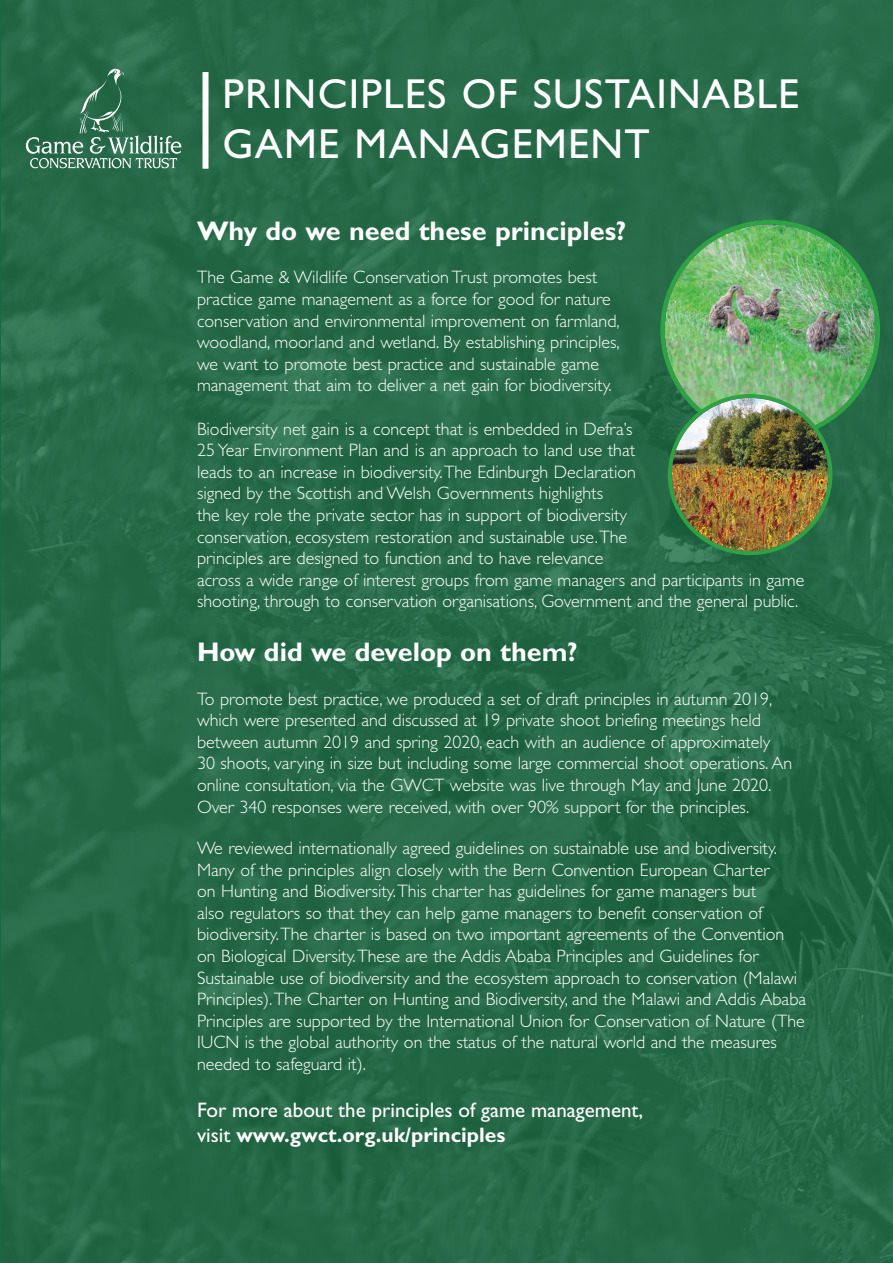
<style>
.page{position:relative;width:893px;height:1263px;background:#fff}
.page>*{position:absolute;margin:0;border:0;box-sizing:border-box;transform-origin:0 0}
.t1{font:42px/50.4px "Gill Sans";letter-spacing:.03em;color:#fff}
.t2{font:700 27px "Gill Sans";color:#fff}
.t3{font:21px/25.2px "Gill Sans";color:#fff}
.t4{font:300 18px/21.6px "Gill Sans";color:#fff}
.s1{font-weight:700}
</style>
<div class="page">
<img style="left:2px;top:0;width:891px;height:1263px">
<div style="left:203px;top:72px;width:6px;height:97px;background:#fff"></div>
<svg style="left:26px;top:69px;width:155px;height:99px;background:#3c795b"></svg>
<img style="left:665px;top:224px;width:211px;height:211px;border-radius:105px">
<img style="left:672px;top:398px;width:156px;height:153px">
<div style="left:668px;top:394px;width:164px;height:161px;border:4px solid #2da343;border-radius:50%"></div>
<h1 class="t1" style="left:223px;top:69px;width:578px">PRINCIPLES OF SUSTAINABLE<br>GAME MANAGEMENT</h1>
<h2 class="t2" style="left:197px;top:215px;width:431px">Why do we need these principles?</h2>
<p class="t4" style="left:197px;top:267px;width:424px">The Game &amp; Wildlife Conservation Trust promotes best practice game management as a force for good for nature conservation and environmental improvement on farmland, woodland, moorland and wetland. By establishing principles, we want to promote best practice and sustainable game management that aim to deliver a net gain for biodiversity.</p>
<p class="t4" style="left:197px;top:418px;width:609px">Biodiversity net gain is a concept that is embedded in Defra’s<br>25 Year Environment Plan and is an approach to land use that<br>leads to an increase in biodiversity. The Edinburgh Declaration<br>signed by the Scottish and Welsh Governments highlights<br>the key role the private sector has in support of biodiversity<br>conservation, ecosystem restoration and sustainable use. The<br>principles are designed to function and to have relevance<br>across a wide range of interest groups from game managers and participants in game shooting, through to conservation organisations, Government and the general public.</p>
<h2 class="t2" style="left:197px;top:636px;width:382px">How did we develop on them?</h2>
<p class="t4" style="left:197px;top:688px;width:597px">To promote best practice, we produced a set of draft principles in autumn 2019, which were presented and discussed at 19 private shoot briefing meetings held between autumn 2019 and spring 2020, each with an audience of approximately 30 shoots, varying in size but including some large commercial shoot operations. An online consultation, via the GWCT website was live through May and June 2020.<br>Over 340 responses were received, with over 90% support for the principles.</p>
<p class="t4" style="left:197px;top:837px;width:611px">We reviewed internationally agreed guidelines on sustainable use and biodiversity.<br>Many of the principles align closely with the Bern Convention European Charter<br>on Hunting and Biodiversity. This charter has guidelines for game managers but<br>also regulators so that they can help game managers to benefit conservation of biodiversity. The charter is based on two important agreements of the Convention on Biological Diversity. These are the Addis Ababa Principles and Guidelines for Sustainable use of biodiversity and the ecosystem approach to conservation (Malawi Principles). The Charter on Hunting and Biodiversity, and the Malawi and Addis Ababa Principles are supported by the International Union for Conservation of Nature (The IUCN is the global authority on the status of the natural world and the measures needed to safeguard it).</p>
<p class="t3" style="left:197px;top:1097px;width:448px">For more about the principles of game management, visit <span class="s1">www.gwct.org.uk/principles</span></p>
</div>
